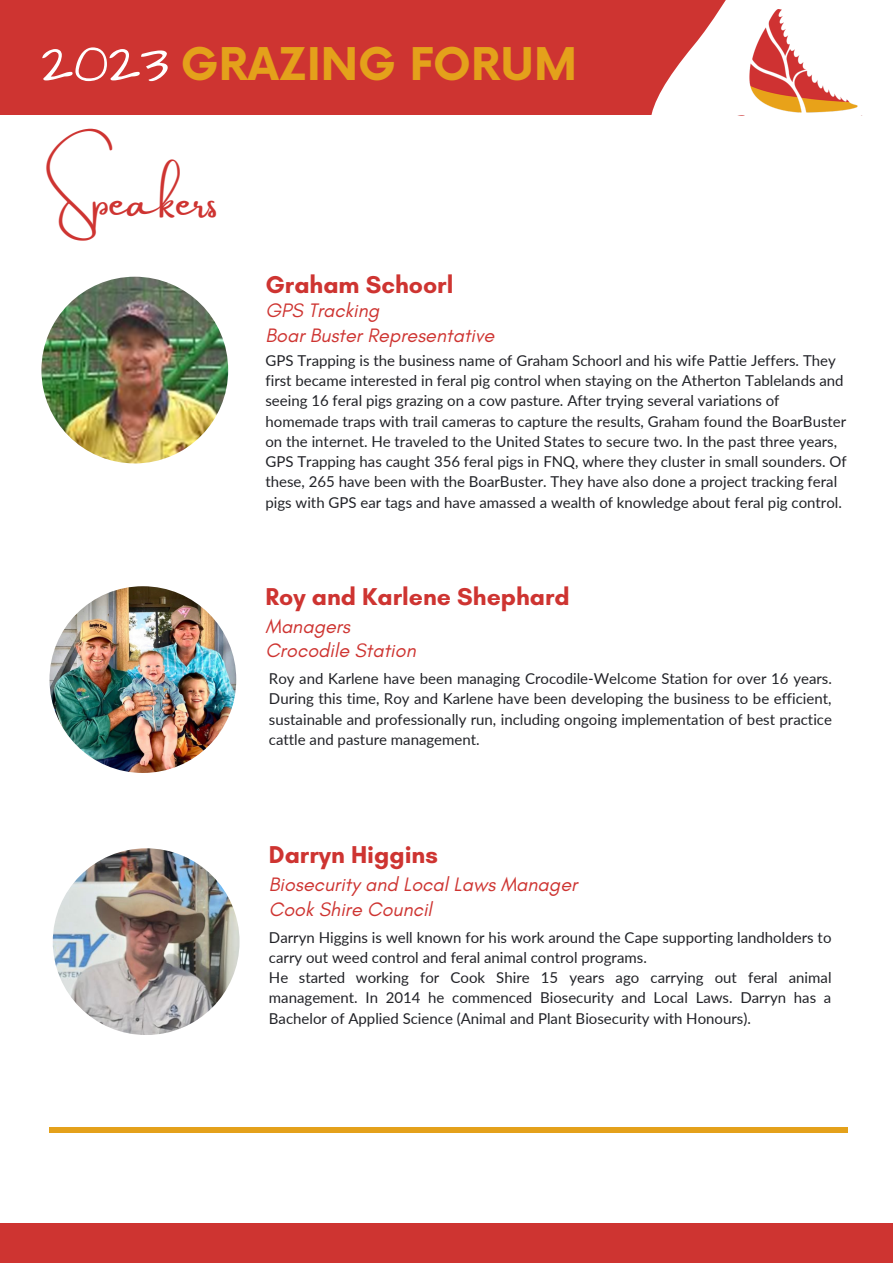
<style>
.page{position:relative;width:893px;height:1264px;background:#fff}
.page>*{position:absolute;margin:0;border:0;box-sizing:border-box;transform-origin:0 0}
.t1{font:55.8px "Architects Daughter";color:#fff}
.t2{font:45px "Amsterdam Two";color:#ce3431}
.t3{font:700 43.8px "Now";color:#e4a11b}
.t4{font:700 24.75px "Glacial Indifference";color:#ce3431}
.t5{font:italic 19.8px "Glacial Indifference";color:#ce3431}
.t6{font:15px/20.2px "Lato";color:#212227}
</style>
<div class="page">
<div style="left:49px;top:1127px;width:798px;height:5px;background:#e4a11b"></div>
<img style="left:41px;top:277px;width:187px;height:186px;border-radius:50%">
<div style="left:0;top:1223px;width:892px;height:39px;background:#ce3431"></div>
<div style="left:0;top:0;width:892px;height:115px;background:#ce3431"></div>
<svg style="left:651px;top:0;width:241px;height:116px;fill:#fff"></svg>
<img style="left:728px;top:10px;width:150px;height:105px">
<img style="left:49px;top:586px;width:187px;height:187px;border-radius:50%">
<img style="left:53px;top:848px;width:186px;height:187px;border-radius:50%">
<p class="t1" style="left:41px;top:26px;width:129px">2023</p>
<p class="t3" style="left:181px;top:41px;width:397px">GRAZING FORUM</p>
<p class="t2" style="left:52px;top:176px;width:167px">Speakers</p>
<p class="t4" style="left:265px;top:269px;width:189px">Graham Schoorl</p>
<p class="t5" style="left:265px;top:298px;width:115px">GPS Tracking</p>
<p class="t5" style="left:265px;top:323px;width:230px">Boar Buster Representative</p>
<p class="t6" style="left:265px;top:350px;width:582px">GPS Trapping is the business name of Graham Schoorl and his wife Pattie Jeffers. They first became interested in feral pig control when staying on the Atherton Tablelands and seeing 16 feral pigs grazing on a cow pasture. After trying several variations of homemade traps with trail cameras to capture the results, Graham found the BoarBuster on the internet. He traveled to the United States to secure two. In the past three years, GPS Trapping has caught 356 feral pigs in FNQ, where they cluster in small sounders. Of these, 265 have been with the BoarBuster. They have also done a project tracking feral pigs with GPS ear tags and have amassed a wealth of knowledge about feral pig control.</p>
<p class="t4" style="left:265px;top:581px;width:306px">Roy and Karlene Shephard</p>
<p class="t5" style="left:265px;top:614px;width:86px">Managers</p>
<p class="t5" style="left:265px;top:638px;width:152px">Crocodile Station</p>
<p class="t6" style="left:269px;top:668px;width:564px;text-align:justify">Roy and Karlene have been managing Crocodile-Welcome Station for over 16 years.<br>During this time, Roy and Karlene have been developing the business to be efficient, sustainable and professionally run, including ongoing implementation of best practice cattle and pasture management.</p>
<p class="t4" style="left:269px;top:839px;width:170px">Darryn Higgins</p>
<p class="t5" style="left:269px;top:872px;width:310px">Biosecurity and Local Laws Manager</p>
<p class="t5" style="left:269px;top:896px;width:164px">Cook Shire Council</p>
<p class="t6" style="left:269px;top:926px;width:564px">Darryn Higgins is well known for his work around the Cape supporting landholders to carry out weed control and feral animal control programs.</p>
<p class="t6" style="left:269px;top:967px;width:564px;text-align:justify">He started working for Cook Shire 15 years ago carrying out feral animal management. In 2014 he commenced Biosecurity and Local Laws. Darryn has a Bachelor of Applied Science (Animal and Plant Biosecurity with Honours).</p>
</div>
